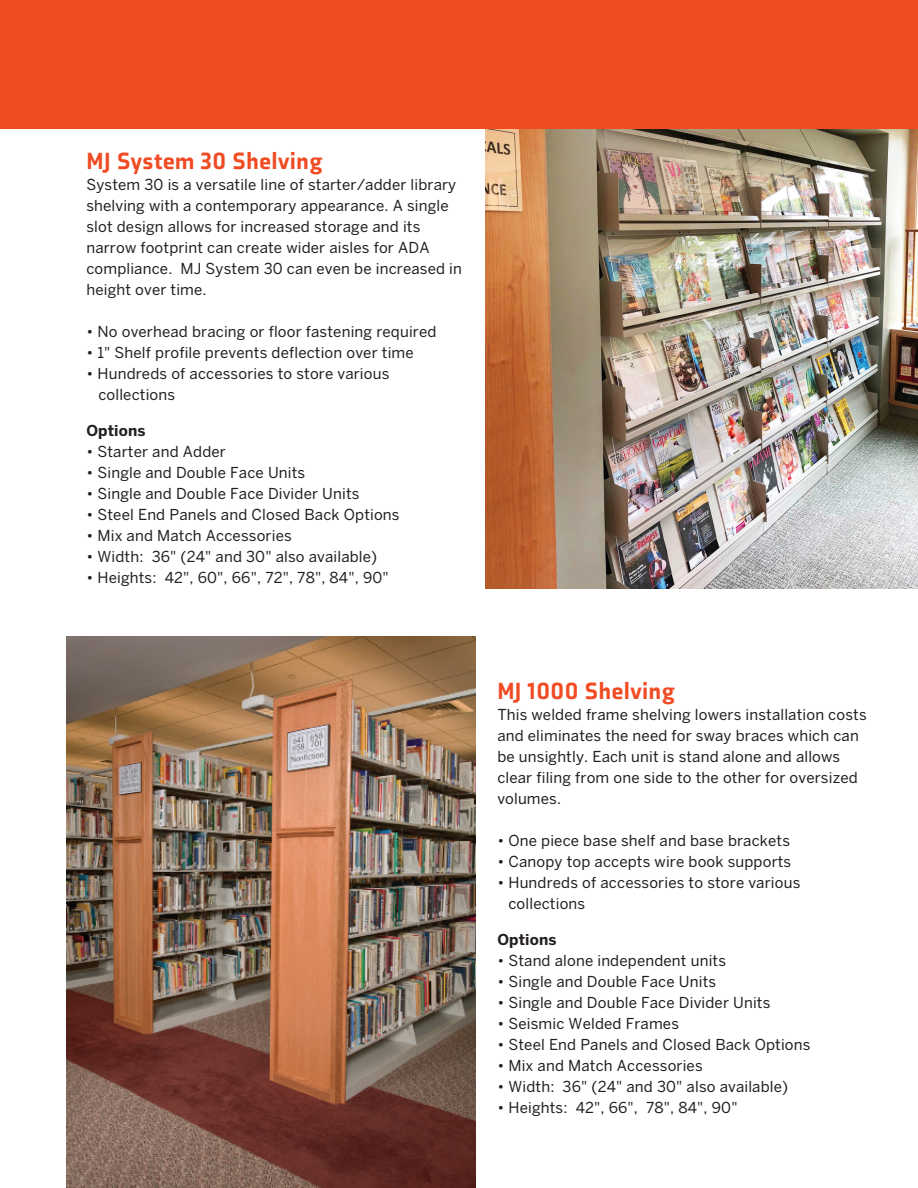
<style>
.page{position:relative;width:918px;height:1188px;background:#fff}
.page>*{position:absolute;margin:0;border:0;box-sizing:border-box;transform-origin:0 0}
.t1{font:900 24px "Axia";letter-spacing:.02em;color:#f04b23}
.t2{font:15px/21px "Benton Sans";letter-spacing:.01em;color:#231f20}
.t3{font:700 15px "Benton Sans";letter-spacing:.01em;color:#231f20}
</style>
<div class="page">
<img style="left:485px;top:129px;width:433px;height:460px">
<div style="left:0;top:0;width:918px;height:129px;background:#f04b23"></div>
<img style="left:66px;top:636px;width:409px;height:552px">
<h1 class="t1" style="left:86px;top:146px;width:238px">MJ System 30 Shelving</h1>
<p class="t2" style="left:86px;top:174px;width:377px">System 30 is a versatile line of starter/adder library shelving with a contemporary appearance. A single slot design allows for increased storage and its narrow footprint can create wider aisles for ADA compliance. MJ System 30 can even be increased in height over time.</p>
<p class="t2" style="left:86px;top:321px;width:352px">• No overhead bracing or floor fastening required</p>
<p class="t2" style="left:86px;top:342px;width:329px">• 1" Shelf profile prevents deflection over time</p>
<p class="t2" style="left:98px;top:363px;width:293px;text-indent:-12px">• Hundreds of accessories to store various collections</p>
<p class="t3" style="left:86px;top:421px;width:61px">Options</p>
<p class="t2" style="left:86px;top:441px;width:141px">• Starter and Adder</p>
<p class="t2" style="left:86px;top:462px;width:220px">• Single and Double Face Units</p>
<p class="t2" style="left:86px;top:483px;width:275px">• Single and Double Face Divider Units</p>
<p class="t2" style="left:86px;top:504px;width:315px">• Steel End Panels and Closed Back Options</p>
<p class="t2" style="left:86px;top:525px;width:207px">• Mix and Match Accessories</p>
<p class="t2" style="left:86px;top:546px;width:292px">• Width: 36" (24" and 30" also available)</p>
<p class="t2" style="left:86px;top:567px;width:304px">• Heights: 42", 60", 66", 72", 78", 84", 90"</p>
<h1 class="t1" style="left:497px;top:676px;width:179px">MJ 1000 Shelving</h1>
<p class="t2" style="left:497px;top:704px;width:371px">This welded frame shelving lowers installation costs and eliminates the need for sway braces which can be unsightly. Each unit is stand alone and allows clear filing from one side to the other for oversized volumes.</p>
<p class="t2" style="left:497px;top:830px;width:294px">• One piece base shelf and base brackets</p>
<p class="t2" style="left:497px;top:851px;width:295px">• Canopy top accepts wire book supports</p>
<p class="t2" style="left:508px;top:872px;width:293px;text-indent:-11px">• Hundreds of accessories to store various collections</p>
<p class="t3" style="left:497px;top:930px;width:61px">Options</p>
<p class="t2" style="left:497px;top:950px;width:230px">• Stand alone independent units</p>
<p class="t2" style="left:497px;top:971px;width:220px">• Single and Double Face Units</p>
<p class="t2" style="left:497px;top:992px;width:275px">• Single and Double Face Divider Units</p>
<p class="t2" style="left:497px;top:1013px;width:183px">• Seismic Welded Frames</p>
<p class="t2" style="left:497px;top:1034px;width:315px">• Steel End Panels and Closed Back Options</p>
<p class="t2" style="left:497px;top:1055px;width:207px">• Mix and Match Accessories</p>
<p class="t2" style="left:497px;top:1076px;width:292px">• Width: 36" (24" and 30" also available)</p>
<p class="t2" style="left:497px;top:1097px;width:242px">• Heights: 42", 66", 78", 84", 90"</p>
</div>
